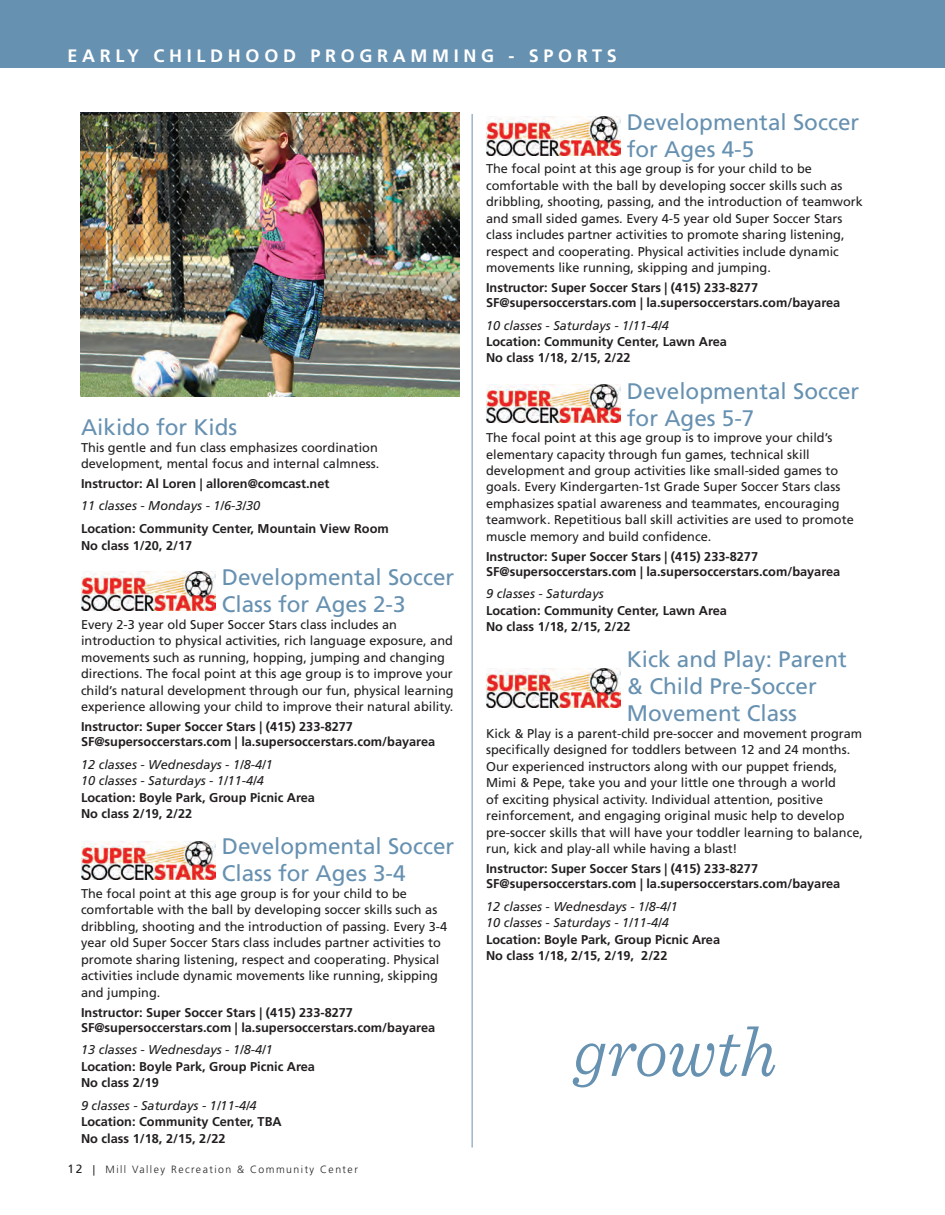
<style>
.page{position:relative;width:945px;height:1215px;background:#fff}
.page>*{position:absolute;margin:0;border:0;box-sizing:border-box;transform-origin:0 0}
.t1{font:italic 300 72px "Sentinel";color:#6791b1}
.t2{font:22.5px/27px "Frutiger LT Std";color:#6791b1}
.t3{font:700 18px "Frutiger LT Std";letter-spacing:.26em;color:#fff}
.t4{font:12.75px/16.5px "Frutiger LT Std";color:#231f20}
.t5{font:700 12.75px/16.5px "Frutiger LT Std";color:#231f20}
.t6{font:italic 12.75px/16.5px "Frutiger LT Std";color:#231f20}
.t7{font:300 10.5px "Frutiger LT Std";letter-spacing:.14em;color:#231f20}
.s1{font-weight:400;font-size:12px}
.s2{font-weight:400}
</style>
<div class="page">
<div style="left:0;top:0;width:945px;height:68px;background:#6791b1"></div>
<hr style="left:472px;top:114px;width:1px;height:1034px;background:#6791b1">
<img style="left:81px;top:572px;width:134px;height:39px">
<img style="left:486px;top:116px;width:134px;height:39px">
<img style="left:81px;top:841px;width:134px;height:39px">
<img style="left:486px;top:384px;width:134px;height:39px">
<img style="left:486px;top:669px;width:134px;height:38px">
<img style="left:81px;top:113px;width:378px;height:284px">
<h3 class="t3" style="left:68px;top:45px;width:551px">EARLY CHILDHOOD PROGRAMMING - SPORTS</h3>
<h2 class="t2" style="left:81px;top:414px;width:158px">Aikido for Kids</h2>
<p class="t4" style="left:81px;top:439px;width:300px">This gentle and fun class emphasizes coordination development, mental focus and internal calmness.</p>
<p class="t5" style="left:81px;top:475px;width:250px">Instructor: Al Loren | alloren@comcast.net</p>
<p class="t6" style="left:81px;top:498px;width:181px">11 classes - Mondays - 1/6-3/30</p>
<p class="t5" style="left:81px;top:520px;width:309px">Location: Community Center, Mountain View Room<br>No class 1/20, 2/17</p>
<h2 class="t2" style="left:222px;top:564px;width:234px">Developmental Soccer<br>Class for Ages 2-3</h2>
<p class="t4" style="left:81px;top:616px;width:374px">Every 2-3 year old Super Soccer Stars class includes an introduction to physical activities, rich language exposure, and movements such as running, hopping, jumping and changing directions. The focal point at this age group is to improve your child’s natural development through our fun, physical learning experience allowing your child to improve their natural ability.</p>
<p class="t5" style="left:81px;top:719px;width:356px;line-height:15.3px">Instructor: Super Soccer Stars | (415) 233-8277<br>SF@supersoccerstars.com | la.supersoccerstars.com/bayarea</p>
<p class="t6" style="left:81px;top:756px;width:193px">12 classes - Wednesdays - 1/8-4/1<br>10 classes - Saturdays - 1/11-4/4</p>
<p class="t5" style="left:81px;top:789px;width:236px">Location: Boyle Park, Group Picnic Area<br>No class 2/19, 2/22</p>
<h2 class="t2" style="left:222px;top:833px;width:234px">Developmental Soccer<br>Class for Ages 3-4</h2>
<p class="t4" style="left:81px;top:885px;width:368px">The focal point at this age group is for your child to be comfortable with the ball by developing soccer skills such as dribbling, shooting and the introduction of passing. Every 3-4 year old Super Soccer Stars class includes partner activities to promote sharing listening, respect and cooperating. Physical activities include dynamic movements like running, skipping and jumping.</p>
<p class="t5" style="left:81px;top:1005px;width:356px;line-height:15.3px">Instructor: Super Soccer Stars | (415) 233-8277<br>SF@supersoccerstars.com | la.supersoccerstars.com/bayarea</p>
<p class="t6" style="left:81px;top:1042px;width:193px">13 classes - Wednesdays - 1/8-4/1</p>
<p class="t5" style="left:81px;top:1058px;width:236px">Location: Boyle Park, Group Picnic Area<br>No class 2/19</p>
<p class="t6" style="left:81px;top:1097px;width:177px">9 classes - Saturdays - 1/11-4/4</p>
<p class="t5" style="left:81px;top:1114px;width:202px">Location: Community Center, TBA<br>No class 1/18, 2/15, 2/22</p>
<p class="t7" style="left:68px;top:1164px;width:292px"><span class="s1">12</span> <span class="s2">|</span> Mill Valley Recreation &amp; Community Center</p>
<h2 class="t2" style="left:627px;top:108px;width:234px">Developmental Soccer for Ages 4-5</h2>
<p class="t4" style="left:486px;top:160px;width:378px">The focal point at this age group is for your child to be comfortable with the ball by developing soccer skills such as dribbling, shooting, passing, and the introduction of teamwork and small sided games. Every 4-5 year old Super Soccer Stars class includes partner activities to promote sharing listening, respect and cooperating. Physical activities include dynamic movements like running, skipping and jumping.</p>
<p class="t5" style="left:486px;top:280px;width:356px;line-height:15.3px">Instructor: Super Soccer Stars | (415) 233-8277<br>SF@supersoccerstars.com | la.supersoccerstars.com/bayarea</p>
<p class="t6" style="left:486px;top:317px;width:184px">10 classes - Saturdays - 1/11-4/4</p>
<p class="t5" style="left:486px;top:333px;width:242px">Location: Community Center, Lawn Area<br>No class 1/18, 2/15, 2/22</p>
<h2 class="t2" style="left:627px;top:377px;width:234px">Developmental Soccer for Ages 5-7</h2>
<p class="t4" style="left:486px;top:429px;width:369px">The focal point at this age group is to improve your child’s elementary capacity through fun games, technical skill development and group activities like small-sided games to goals. Every Kindergarten-1st Grade Super Soccer Stars class emphasizes spatial awareness and teammates, encouraging teamwork. Repetitious ball skill activities are used to promote muscle memory and build confidence.</p>
<p class="t5" style="left:486px;top:549px;width:356px;line-height:15.3px">Instructor: Super Soccer Stars | (415) 233-8277<br>SF@supersoccerstars.com | la.supersoccerstars.com/bayarea</p>
<p class="t6" style="left:486px;top:586px;width:119px">9 classes - Saturdays</p>
<p class="t5" style="left:486px;top:602px;width:242px">Location: Community Center, Lawn Area<br>No class 1/18, 2/15, 2/22</p>
<h2 class="t2" style="left:627px;top:646px;width:222px">Kick and Play: Parent &amp; Child Pre-Soccer<br>Movement Class</h2>
<p class="t4" style="left:486px;top:725px;width:378px">Kick &amp; Play is a parent-child pre-soccer and movement program specifically designed for toddlers between 12 and 24 months.<br>Our experienced instructors along with our puppet friends, Mimi &amp; Pepe, take you and your little one through a world<br>of exciting physical activity. Individual attention, positive reinforcement, and engaging original music help to develop pre-soccer skills that will have your toddler learning to balance, run, kick and play-all while having a blast!</p>
<p class="t5" style="left:486px;top:861px;width:356px;line-height:15.3px">Instructor: Super Soccer Stars | (415) 233-8277<br>SF@supersoccerstars.com | la.supersoccerstars.com/bayarea</p>
<p class="t6" style="left:486px;top:898px;width:193px">12 classes - Wednesdays - 1/8-4/1<br>10 classes - Saturdays - 1/11-4/4</p>
<p class="t5" style="left:486px;top:931px;width:236px">Location: Boyle Park, Group Picnic Area<br>No class 1/18, 2/15, 2/19, 2/22</p>
<h1 class="t1" style="left:573px;top:998px;width:205px">growth</h1>
</div>
